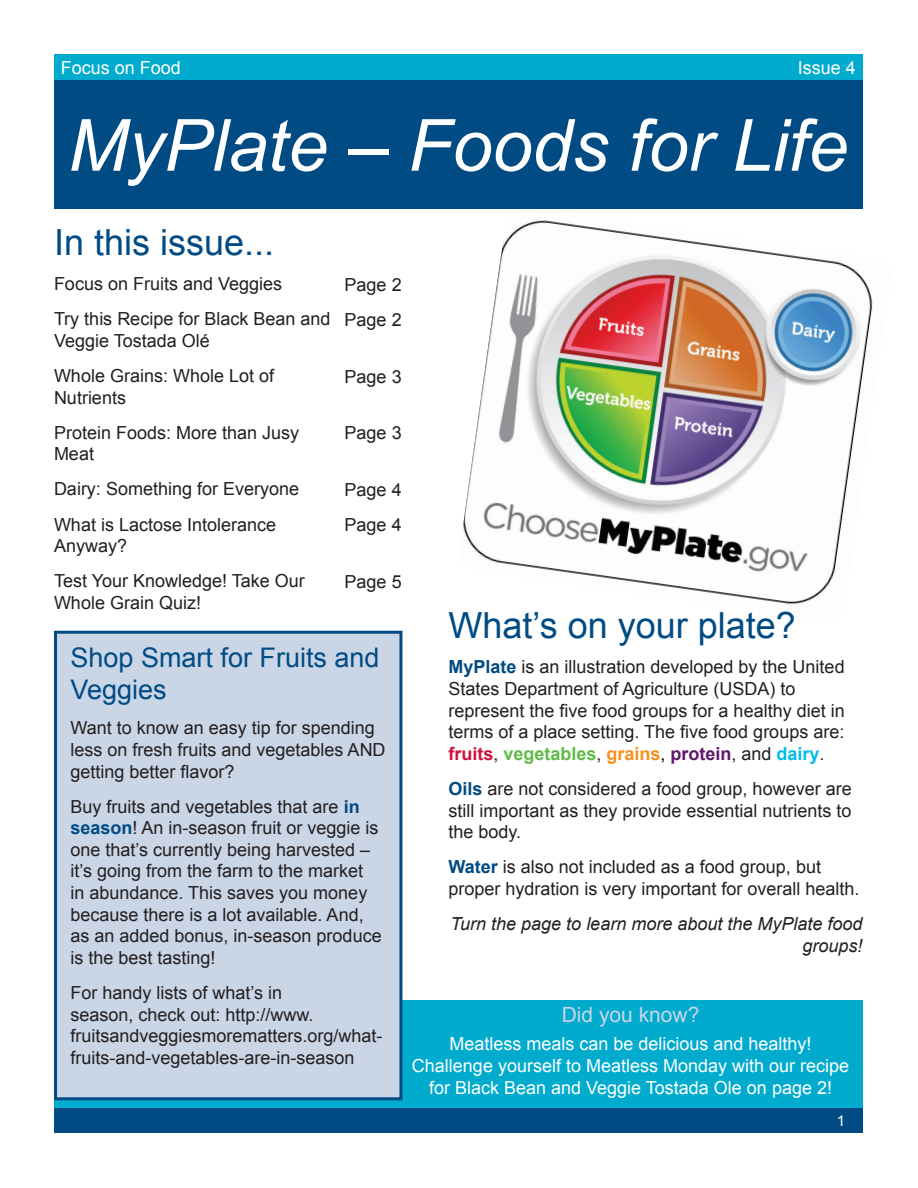
<style>
.page{position:relative;width:918px;height:1188px;background:#fff}
.page>*{position:absolute;margin:0;border:0;box-sizing:border-box;transform-origin:0 0}
.t1{font:italic 72px "Arial";color:#fff}
.t2{font:36px "Arial";color:#004b84}
.t3{font:27px/32.4px "Arial";color:#004b84}
.t4{font:21px "Arial";color:#cad5e6}
.t5{font:18px/21.6px "Arial";color:#231f20}
.t6{font:18px/21.6px "Arial";color:#fff;text-align:center}
.t7{font:italic 18px/21.6px "Arial";color:#231f20;text-align:right}
.t8{font:15px "Arial";color:#fff}
.s1{font-weight:700;color:#004b84}
.s2{font-weight:700;color:#cd123d}
.s3{font-weight:700;color:#60bb46}
.s4{font-weight:700;color:#f6911e}
.s5{color:#000}
.s6{font-weight:700;color:#5c186a}
.s7{font-weight:700;color:#02bce8}
</style>
<div class="page">
<div style="left:54px;top:80px;width:808px;height:129px;background:#004b84"></div>
<div style="left:54px;top:1107px;width:808px;height:26px;background:#004b84"></div>
<div style="left:54px;top:55px;width:808px;height:25px;background:#00abcd"></div>
<div style="left:54px;top:1000px;width:808px;height:107px;background:#00abcd"></div>
<img style="left:463px;top:220px;width:410px;height:385px">
<div style="left:56px;top:632px;width:345px;height:467px;background:#cad5e6"></div>
<div style="left:54px;top:631px;width:348px;height:469px;border:3px solid #004b84"></div>
<p class="t6" style="left:61px;top:57px;width:122px">Focus on Food</p>
<p class="t6" style="left:798px;top:57px;width:60px">Issue 4</p>
<h1 class="t1" style="left:68px;top:99px;width:782px">MyPlate – Foods for Life</h1>
<h2 class="t2" style="left:54px;top:219px;width:222px">In this issue...</h2>
<p class="t5" style="left:54px;top:267px;width:278px;line-height:35.1px">Focus on Fruits and Veggies<br>Try this Recipe for Black Bean and</p>
<p class="t5" style="left:54px;top:323px;width:222px;line-height:35.1px">Veggie Tostada Olé<br>Whole Grains: Whole Lot of</p>
<p class="t5" style="left:54px;top:380px;width:247px;line-height:35.1px">Nutrients<br>Protein Foods: More than Jusy</p>
<p class="t5" style="left:54px;top:437px;width:247px;line-height:35.1px">Meat<br>Dairy: Something for Everyone<br>What is Lactose Intolerance</p>
<p class="t5" style="left:54px;top:528px;width:252px;line-height:35.1px">Anyway?<br>Test Your Knowledge! Take Our</p>
<p class="t5" style="left:54px;top:592px;width:149px">Whole Grain Quiz!</p>
<p class="t5" style="left:345px;top:267px;width:59px;line-height:35.1px">Page 2<br>Page 2</p>
<p class="t5" style="left:345px;top:366px;width:59px">Page 3</p>
<p class="t5" style="left:345px;top:423px;width:59px">Page 3</p>
<p class="t5" style="left:345px;top:472px;width:59px;line-height:35.1px">Page 4<br>Page 4</p>
<p class="t5" style="left:345px;top:571px;width:59px">Page 5</p>
<h3 class="t3" style="left:70px;top:641px;width:311px">Shop Smart for Fruits and<br>Veggies</h3>
<p class="t5" style="left:70px;top:717px;width:317px">Want to know an easy tip for spending less on fresh fruits and vegetables AND getting better flavor?</p>
<p class="t5" style="left:70px;top:796px;width:313px">Buy fruits and vegetables that are <span class="s1">in season</span>! An in-season fruit or veggie is one that’s currently being harvested – it’s going from the farm to the market in abundance. This saves you money because there is a lot available. And, as an added bonus, in-season produce is the best tasting!</p>
<p class="t5" style="left:70px;top:982px;width:314px">For handy lists of what’s in<br>season, check out: http://www. fruitsandveggiesmorematters.org/what&shy;fruits-and-vegetables-are-in-season</p>
<h2 class="t2" style="left:448px;top:602px;width:349px">What’s on your plate?</h2>
<p class="t5" style="left:448px;top:657px;width:398px"><span class="s1">MyPlate</span> is an illustration developed by the United States Department of Agriculture (USDA) to represent the five food groups for a healthy diet in terms of a place setting. The five food groups are: <span class="s2">fruits</span>, <span class="s3">vegetables</span>, <span class="s4">grains</span><span class="s5">,</span> <span class="s6">protein</span>, and <span class="s7">dairy</span>.</p>
<p class="t5" style="left:448px;top:778px;width:405px;text-align:justify"><span class="s1">Oils</span> are not considered a food group, however are still important as they provide essential nutrients to the body.</p>
<p class="t5" style="left:448px;top:856px;width:413px"><span class="s1">Water</span> is also not included as a food group, but proper hydration is very important for overall health.</p>
<p class="t7" style="left:451px;top:913px;width:413px">Turn the page to learn more about the MyPlate food groups!</p>
<p class="t4" style="left:562px;top:1001px;width:139px">Did you know?</p>
<p class="t6" style="left:412px;top:1033px;width:439px">Meatless meals can be delicious and healthy!<br>Challenge yourself to Meatless Monday with our recipe for Black Bean and Veggie Tostada Ole on page 2!</p>
<p class="t8" style="left:837px;top:1110px;width:10px">1</p>
</div>
